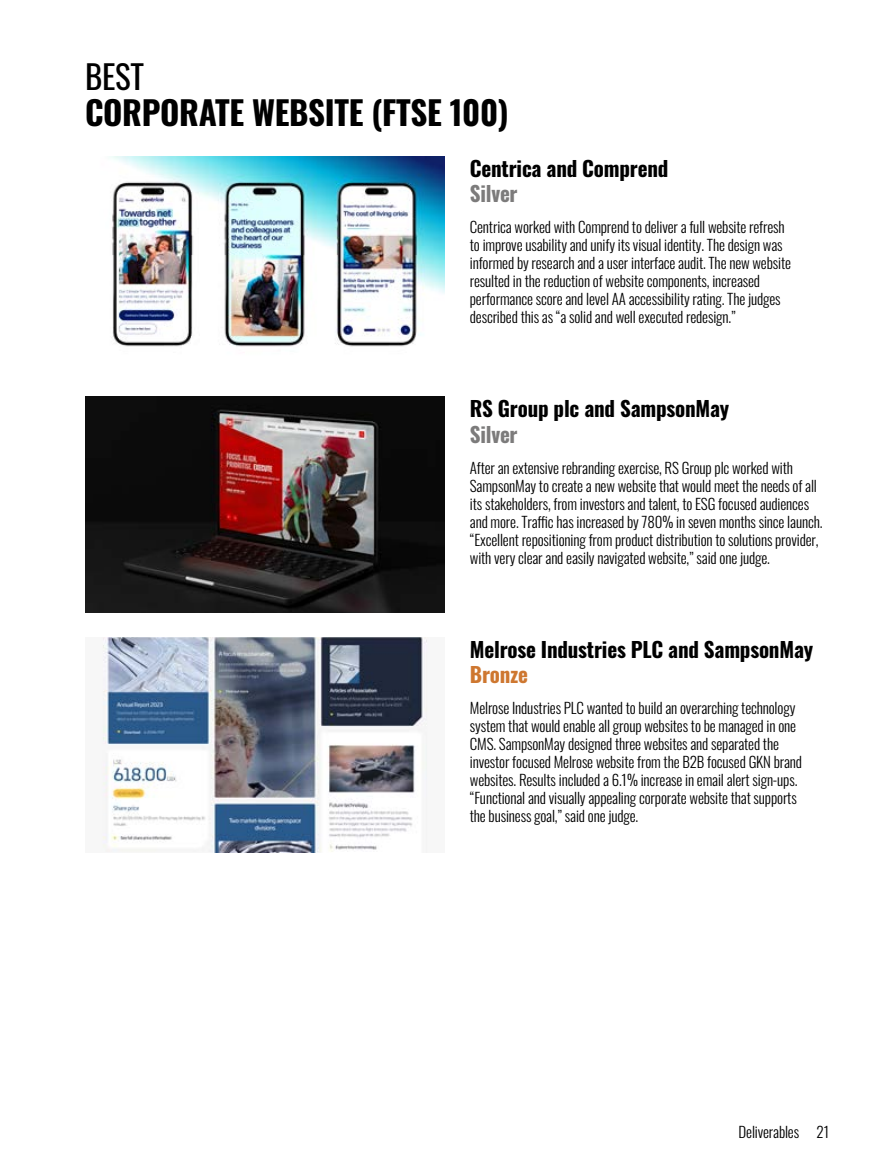
<style>
.page{position:relative;width:893px;height:1170px;background:#fff}
.page>*{position:absolute;margin:0;border:0;box-sizing:border-box;transform-origin:0 0}
.t1{font:700 33px "Oswald";letter-spacing:-.01em;color:#000}
.t2{font:33px "Oswald";color:#000}
.t3{font:700 21px "Oswald";letter-spacing:-.01em;color:#000}
.t4{font:700 21px "Oswald";letter-spacing:-.01em;color:#7c7b7b}
.t5{font:700 21px "Oswald";letter-spacing:-.01em;color:#ce7730}
.t6{font:300 15px/18px "Oswald";letter-spacing:-.01em;color:#000}
</style>
<div class="page">
<img style="left:109px;top:156px;width:335px;height:191px">
<img style="left:85px;top:397px;width:359px;height:215px">
<img style="left:102px;top:637px;width:326px;height:215px">
<h1 class="t2" style="left:85px;top:48px;width:60px">BEST</h1>
<h1 class="t1" style="left:85px;top:96px;width:425px">CORPORATE WEBSITE (FTSE 100)</h1>
<h2 class="t3" style="left:470px;top:157px;width:200px">Centrica and Comprend</h2>
<h2 class="t4" style="left:470px;top:182px;width:49px">Silver</h2>
<p class="t6" style="left:470px;top:216px;width:323px">Centrica worked with Comprend to deliver a full website refresh to improve usability and unify its visual identity. The design was informed by research and a user interface audit. The new website resulted in the reduction of website components, increased performance score and level AA accessibility rating. The judges described this as “a solid and well executed redesign.”</p>
<h2 class="t3" style="left:470px;top:398px;width:261px">RS Group plc and SampsonMay</h2>
<h2 class="t4" style="left:470px;top:423px;width:49px">Silver</h2>
<p class="t6" style="left:470px;top:457px;width:354px">After an extensive rebranding exercise, RS Group plc worked with SampsonMay to create a new website that would meet the needs of all its stakeholders, from investors and talent, to ESG focused audiences and more. Traffic has increased by 780% in seven months since launch. “Excellent repositioning from product distribution to solutions provider, with very clear and easily navigated website,” said one judge.</p>
<h2 class="t3" style="left:470px;top:638px;width:345px">Melrose Industries PLC and SampsonMay</h2>
<h2 class="t5" style="left:470px;top:663px;width:60px">Bronze</h2>
<p class="t6" style="left:470px;top:697px;width:334px">Melrose Industries PLC wanted to build an overarching technology system that would enable all group websites to be managed in one CMS. SampsonMay designed three websites and separated the investor focused Melrose website from the B2B focused GKN brand websites. Results included a 6.1% increase in email alert sign-ups. “Functional and visually appealing corporate website that supports the business goal,” said one judge.</p>
<p class="t6" style="left:739px;top:1121px;width:62px">Deliverables</p>
<p class="t6" style="left:817px;top:1121px;width:14px">21</p>
</div>
